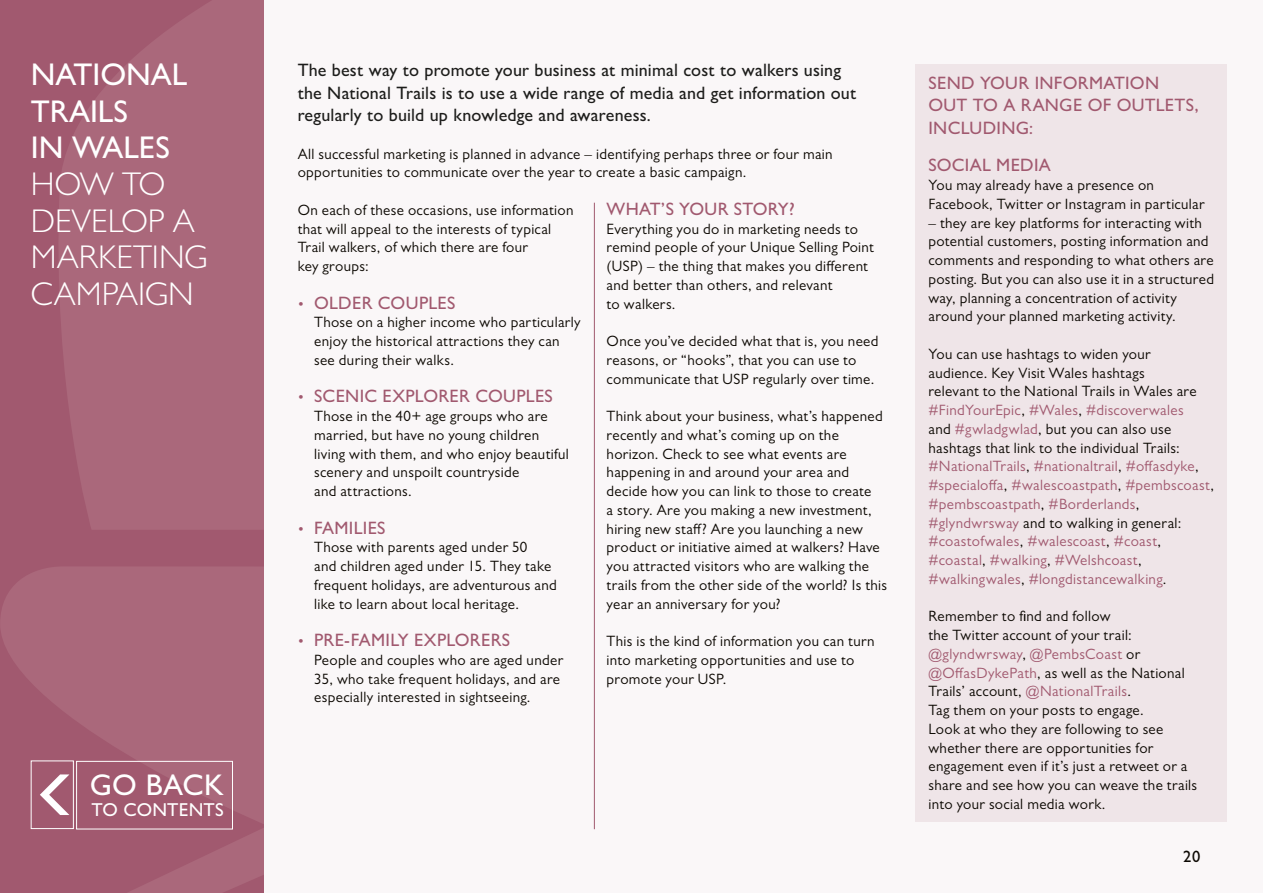
<style>
.page{position:relative;width:1263px;height:893px;background:#faf7f8}
.page>*{position:absolute;margin:0;border:0;box-sizing:border-box;transform-origin:0 0}
.t1{font:300 33px/36.6px "Gill Sans MT Pro";color:#fff}
.t2{font:500 31.5px/36.6px "Gill Sans MT Pro";color:#fff}
.t3{font:500 30px "Gill Sans MT Pro";letter-spacing:.01em;color:#fff}
.t4{font:500 18.75px "Gill Sans MT Pro";letter-spacing:.01em;color:#fff}
.t5{font:500 18px/22.5px "Gill Sans MT Pro";letter-spacing:.01em;color:#1d1d1b}
.t6{font:500 18px/22.5px "Gill Sans MT Pro";letter-spacing:.015em;color:#a1596f}
.t7{font:500 16.5px "Gill Sans MT Pro";color:#0c0802}
.t8{font:15px/18.8px "Gill Sans MT Pro";letter-spacing:.02em;color:#0c0802}
.t9{font:15px/18.8px "Gill Sans MT Pro";letter-spacing:.025em;color:#a1596f}
.s1{font-weight:400;font-size:15px}
.s2{color:#0c0802}
.s3{color:#a1596f}
</style>
<div class="page">
<hr style="left:594px;top:203px;width:1px;height:626px;background:#a1596f">
<div style="left:916px;top:64px;width:311px;height:758px;background:#efe5e8"></div>
<div style="left:0;top:0;width:264px;height:893px;background:#a1596f"></div>
<svg style="left:0;top:567px;width:264px;height:326px;fill:#aa687b"></svg>
<svg style="left:59px;top:0;width:205px;height:530px;fill:#aa687b"></svg>
<div style="left:76px;top:761px;width:157px;height:68px;border:1px solid #fff"></div>
<svg style="left:40px;top:774px;width:29px;height:41px"></svg>
<div style="left:31px;top:761px;width:43px;height:68px;border:1px solid #fff"></div>
<h2 class="t2" style="left:31px;top:56px;width:158px">NATIONAL<br>TRAILS<br>IN WALES</h2>
<h1 class="t1" style="left:31px;top:165px;width:178px">HOW TO<br>DEVELOP A<br>MARKETING<br>CAMPAIGN</h1>
<h3 class="t3" style="left:90px;top:767px;width:135px">GO BACK</h3>
<p class="t4" style="left:92px;top:798px;width:134px">TO CONTENTS</p>
<p class="t5" style="left:298px;top:59px;width:560px">The best way to promote your business at minimal cost to walkers using the National Trails is to use a wide range of media and get information out regularly to build up knowledge and awareness.</p>
<p class="t8" style="left:298px;top:144px;width:536px">All successful marketing is planned in advance – identifying perhaps three or four main opportunities to communicate over the year to create a basic campaign.</p>
<p class="t8" style="left:298px;top:200px;width:277px">On each of these occasions, use information that will appeal to the interests of typical Trail walkers, of which there are four<br>key groups:</p>
<p class="t6" style="left:298px;top:291px;width:159px"><span class="s1">•</span> OLDER COUPLES</p>
<p class="t8" style="left:314px;top:313px;width:268px">Those on a higher income who particularly enjoy the historical attractions they can see during their walks.</p>
<p class="t6" style="left:298px;top:385px;width:257px"><span class="s1">•</span> SCENIC EXPLORER COUPLES</p>
<p class="t8" style="left:314px;top:406px;width:256px">Those in the 40+ age groups who are married, but have no young children living with them, and who enjoy beautiful scenery and unspoilt countryside<br>and attractions.</p>
<p class="t6" style="left:298px;top:516px;width:89px"><span class="s1">•</span> FAMILIES</p>
<p class="t8" style="left:314px;top:538px;width:244px">Those with parents aged under 50<br>and children aged under 15. They take frequent holidays, are adventurous and like to learn about local heritage.</p>
<p class="t6" style="left:298px;top:629px;width:214px"><span class="s1">•</span> PRE-FAMILY EXPLORERS</p>
<p class="t8" style="left:314px;top:650px;width:250px">People and couples who are aged under<br>35, who take frequent holidays, and are especially interested in sightseeing.</p>
<p class="t6" style="left:607px;top:197px;width:190px">WHAT’S YOUR STORY?</p>
<p class="t8" style="left:607px;top:219px;width:269px">Everything you do in marketing needs to remind people of your Unique Selling Point (USP) – the thing that makes you different and better than others, and relevant<br>to walkers.</p>
<p class="t8" style="left:607px;top:331px;width:273px">Once you’ve decided what that is, you need reasons, or “hooks”, that you can use to communicate that USP regularly over time.</p>
<p class="t8" style="left:607px;top:406px;width:282px">Think about your business, what’s happened recently and what’s coming up on the horizon. Check to see what events are happening in and around your area and decide how you can link to those to create<br>a story. Are you making a new investment, hiring new staff? Are you launching a new product or initiative aimed at walkers? Have you attracted visitors who are walking the trails from the other side of the world? Is this year an anniversary for you?</p>
<p class="t8" style="left:607px;top:631px;width:269px">This is the kind of information you can turn into marketing opportunities and use to promote your USP.</p>
<p class="t6" style="left:928px;top:71px;width:272px">SEND YOUR INFORMATION<br>OUT TO A RANGE OF OUTLETS,<br>INCLUDING:</p>
<p class="t6" style="left:928px;top:154px;width:124px">SOCIAL MEDIA</p>
<p class="t8" style="left:928px;top:176px;width:278px">You may already have a presence on<br>Facebook, Twitter or Instagram in particular</p>
<p class="t8" style="left:928px;top:213px;width:287px">– they are key platforms for interacting with potential customers, posting information and comments and responding to what others are posting. But you can also use it in a structured way, planning a concentration of activity around your planned marketing activity.</p>
<p class="t9" style="left:928px;top:344px;width:287px"><span class="s2">You can use hashtags to widen your<br>audience. Key Visit Wales hashtags<br>relevant to the National Trails in Wales are </span>#FindYourEpic<span class="s2">,</span> #Wales<span class="s2">,</span> #discoverwales<br><span class="s2">and</span> #gwladgwlad<span class="s2">, but you can also use hashtags that link to the individual Trails: </span>#NationalTrails<span class="s2">,</span> #nationaltrail<span class="s2">,</span> #offasdyke<span class="s2">, </span>#specialoffa<span class="s2">,</span> #walescoastpath<span class="s2">,</span> #pembscoast<span class="s2">, </span>#pembscoastpath<span class="s2">,</span> #Borderlands<span class="s2">, </span>#glyndwrsway <span class="s2">and to walking in general: </span>#coastofwales<span class="s2">,</span> #walescoast<span class="s2">,</span> #coast<span class="s2">, </span>#coastal<span class="s2">,</span> #walking<span class="s2">,</span> #Welshcoast<span class="s2">, </span>#walkingwales<span class="s2">,</span> #longdistancewalking<span class="s2">.</span></p>
<p class="t8" style="left:928px;top:607px;width:270px">Remember to find and follow<br>the Twitter account of your trail: <span class="s3">@glyndwrsway</span>, <span class="s3">@PembsCoast</span> or <span class="s3">@OffasDykePath</span>, as well as the National Trails’ account, <span class="s3">@NationalTrails</span>.<br>Tag them on your posts to engage.<br>Look at who they are following to see whether there are opportunities for engagement even if it’s just a retweet or a share and see how you can weave the trails into your social media work.</p>
<p class="t7" style="left:1183px;top:846px;width:18px">20</p>
</div>
